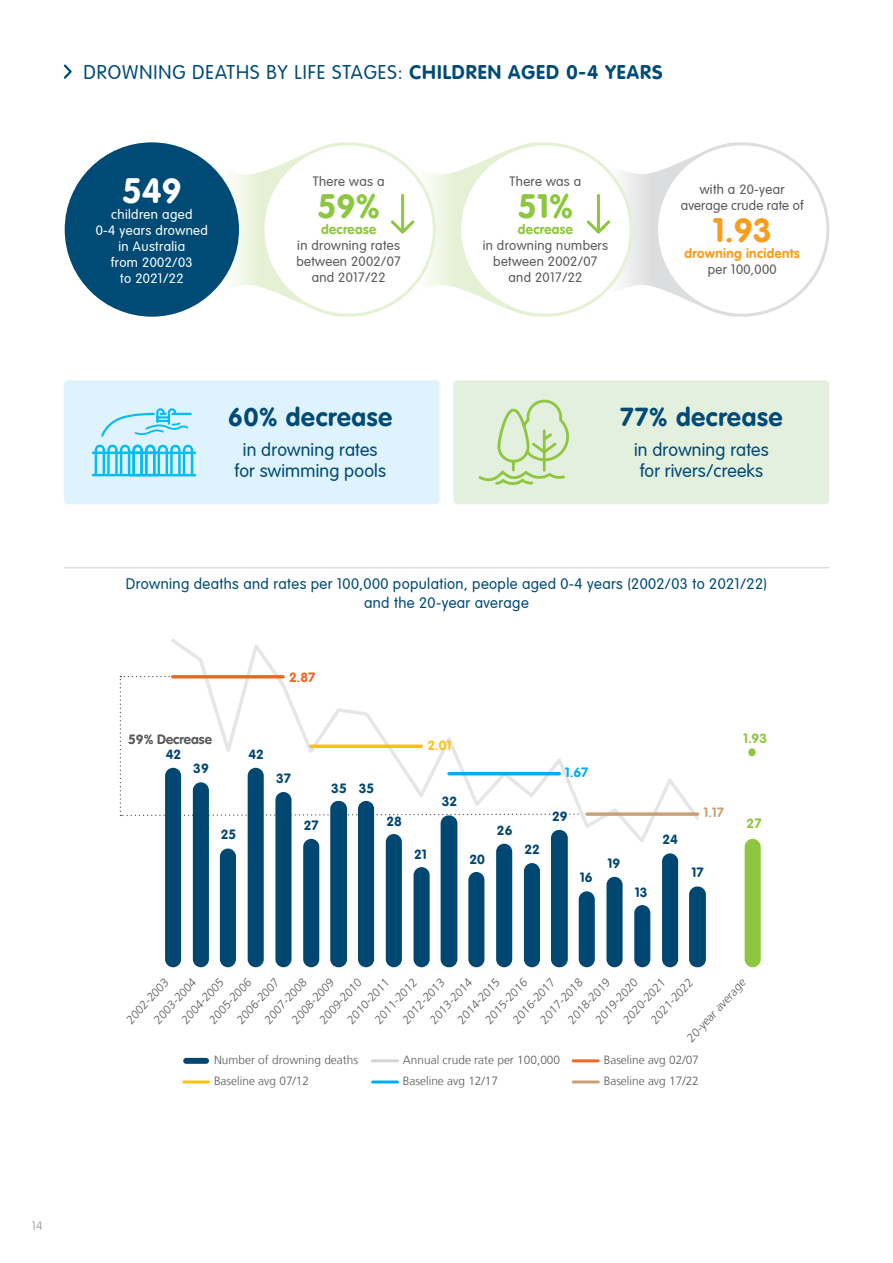
<style>
.page{position:relative;width:893px;height:1263px;background:#fff}
.page>*{position:absolute;margin:0;border:0;box-sizing:border-box;transform-origin:0 0}
.t1{font:700 34.5px "VAG Rounded LT Pro";color:#fff}
.t2{font:700 33.3px "VAG Rounded LT Pro";color:#8dc63f}
.t3{font:700 33.3px "VAG Rounded LT Pro";color:#f99d1c}
.t4{font:700 25.5px "VAG Rounded LT Pro";letter-spacing:.03em;color:#004b76}
.t5{font:300 19.5px "VAG Rounded LT Pro";letter-spacing:.05em;color:#004b76}
.t6{font:300 18px/21px "VAG Rounded LT Pro";letter-spacing:.01em;color:#004b76;text-align:center}
.t7{font:300 15px/19.5px "VAG Rounded LT Pro";letter-spacing:.025em;color:#004b76;text-align:center}
.t8{font:300 13.35px/15.9px "VAG Rounded LT Pro";letter-spacing:.025em;color:#58595b;text-align:center}
.t9{font:300 13.35px/15.9px "VAG Rounded LT Pro";letter-spacing:.03em;color:#fff;text-align:center}
.t10{font:700 13.35px "VAG Rounded LT Pro";letter-spacing:.025em;color:#f99d1c}
.t11{font:700 13.35px "VAG Rounded LT Pro";letter-spacing:.025em;color:#8dc63f}
.t12{font:700 13.2px "VAG Rounded LT Pro";color:#004772}
.t13{font:700 13.2px "VAG Rounded LT Pro";color:#58595b}
.t14{font:700 13.2px "VAG Rounded LT Pro";color:#8dc63f}
.t15{font:700 13.2px "VAG Rounded LT Pro";color:#f26522}
.t16{font:700 13.2px "VAG Rounded LT Pro";color:#ffc20e}
.t17{font:700 13.2px "VAG Rounded LT Pro";color:#00aeef}
.t18{font:700 13.2px "VAG Rounded LT Pro";color:#c9a179}
.t19{font:300 12px "VAG Rounded LT Pro";color:#a7a9ac}
.t20{font:300 11.85px "Frutiger LT";color:#595a5a}
.s1{font-weight:700}
</style>
<div class="page">
<svg style="left:165px;top:769px;width:541px;height:198px"></svg>
<svg style="left:168px;top:639px;width:534px;height:208px"></svg>
<hr style="left:173px;top:675px;width:110px;height:3px;background:#f26522">
<svg style="left:311px;top:744px;width:110px;height:4px"></svg>
<hr style="left:449px;top:772px;width:110px;height:3px;background:#00aeef">
<svg style="left:587px;top:812px;width:110px;height:4px"></svg>
<div style="left:183px;top:1058px;width:26px;height:6px;background:#004772;border-radius:3px"></div>
<hr style="left:372px;top:1059px;width:26px;height:3px;background:#d1d3d4">
<svg style="left:381px;top:1057px;width:7px;height:7px"></svg>
<hr style="left:573px;top:1059px;width:25px;height:3px;background:#f26522">
<hr style="left:184px;top:1080px;width:25px;height:3px;background:#ffc20e">
<hr style="left:372px;top:1080px;width:26px;height:3px;background:#00aeef">
<hr style="left:573px;top:1080px;width:25px;height:3px;background:#c9a179">
<div style="left:745px;top:839px;width:16px;height:128px;background:#8dc63f;border-radius:8px"></div>
<div style="left:748px;top:748px;width:8px;height:8px;background:#8dc63f;border-radius:50%"></div>
<div style="left:64px;top:380px;width:376px;height:124px;background:#def3fd;border-radius:4px"></div>
<div style="left:453px;top:380px;width:376px;height:124px;background:#e4f0de;border-radius:4px"></div>
<svg style="left:63px;top:64px;width:9px;height:15px"></svg>
<hr style="left:65px;top:567px;width:763px;height:1px;background:#dcddde">
<svg style="left:161px;top:142px;width:572px;height:175px"></svg>
<div style="left:66px;top:144px;width:171px;height:171px;background:#004b76;border-radius:50%"></div>
<div style="left:657px;top:144px;width:171px;height:171px;background:#fff;border-radius:50%"></div>
<svg style="left:478px;top:399px;width:91px;height:86px"></svg>
<hr style="left:92px;top:474px;width:66px;height:2px;background:#00bdf2">
<hr style="left:92px;top:451px;width:66px;height:3px;background:#00bdf2">
<svg style="left:95px;top:445px;width:98px;height:29px"></svg>
<hr style="left:130px;top:474px;width:66px;height:2px;background:#00bdf2">
<hr style="left:130px;top:452px;width:66px;height:2px;background:#00bdf2">
<svg style="left:101px;top:408px;width:91px;height:29px"></svg>
<h3 class="t5" style="left:83px;top:61px;width:581px">DROWNING DEATHS BY LIFE STAGES: <span class="s1">CHILDREN AGED 0-4 YEARS</span></h3>
<h1 class="t1" style="left:122px;top:169px;width:61px">549</h1>
<p class="t9" style="left:96px;top:207px;width:114px">children aged<br>0-4 years drowned in Australia<br>from 2002/03<br>to 2021/22</p>
<p class="t8" style="left:313px;top:174px;width:73px">There was a</p>
<h2 class="t2" style="left:318px;top:185px;width:64px">59%</h2>
<p class="t11" style="left:321px;top:221px;width:57px">decrease</p>
<p class="t8" style="left:296px;top:238px;width:106px">in drowning rates between 2002/07 and 2017/22</p>
<p class="t8" style="left:510px;top:174px;width:73px">There was a</p>
<h2 class="t2" style="left:518px;top:185px;width:57px">51%</h2>
<p class="t11" style="left:518px;top:221px;width:57px">decrease</p>
<p class="t8" style="left:483px;top:238px;width:127px">in drowning numbers between 2002/07 and 2017/22</p>
<p class="t8" style="left:681px;top:182px;width:124px">with a 20-year average crude rate of</p>
<h2 class="t3" style="left:712px;top:209px;width:61px">1.93</h2>
<p class="t10" style="left:684px;top:245px;width:117px">drowning incidents</p>
<p class="t8" style="left:708px;top:262px;width:70px">per 100,000</p>
<h3 class="t4" style="left:228px;top:401px;width:165px">60% decrease</h3>
<h3 class="t6" style="left:234px;top:439px;width:153px">in drowning rates for swimming pools</h3>
<h3 class="t4" style="left:620px;top:401px;width:164px">77% decrease</h3>
<h3 class="t6" style="left:634px;top:439px;width:136px">in drowning rates for rivers/creeks</h3>
<p class="t7" style="left:126px;top:574px;width:643px">Drowning deaths and rates per 100,000 population, people aged 0-4 years (2002/03 to 2021/22) and the 20-year average</p>
<p class="t15" style="left:289px;top:668px;width:28px">2.87</p>
<p class="t13" style="left:128px;top:731px;width:85px">59% Decrease</p>
<p class="t12" style="left:166px;top:746px;width:17px">42</p>
<p class="t12" style="left:193px;top:760px;width:17px">39</p>
<p class="t12" style="left:248px;top:746px;width:17px">42</p>
<p class="t12" style="left:276px;top:770px;width:16px">37</p>
<p class="t12" style="left:221px;top:826px;width:17px">25</p>
<p class="t12" style="left:304px;top:817px;width:16px">27</p>
<p class="t12" style="left:331px;top:779px;width:45px">35 35</p>
<p class="t16" style="left:428px;top:737px;width:26px">2.01</p>
<p class="t12" style="left:386px;top:813px;width:17px">28</p>
<p class="t12" style="left:414px;top:846px;width:14px">21</p>
<p class="t12" style="left:442px;top:793px;width:17px">32</p>
<p class="t17" style="left:565px;top:764px;width:25px">1.67</p>
<p class="t12" style="left:469px;top:850px;width:17px">20</p>
<p class="t12" style="left:497px;top:821px;width:17px">26</p>
<p class="t12" style="left:525px;top:841px;width:17px">22</p>
<p class="t12" style="left:552px;top:808px;width:17px">29</p>
<p class="t12" style="left:580px;top:869px;width:14px">16</p>
<p class="t12" style="left:607px;top:855px;width:14px">19</p>
<p class="t12" style="left:635px;top:884px;width:14px">13</p>
<p class="t12" style="left:663px;top:831px;width:17px">24</p>
<p class="t18" style="left:703px;top:804px;width:22px">1.17</p>
<p class="t12" style="left:691px;top:864px;width:14px">17</p>
<p class="t14" style="left:743px;top:730px;width:26px">1.93</p>
<p class="t14" style="left:747px;top:815px;width:16px">27</p>
<p class="t20" style="left:151px;top:1018px;width:58px;rotate:-48deg">2003-2004</p>
<p class="t20" style="left:427px;top:1018px;width:58px;rotate:-48deg">2013-2014</p>
<p class="t20" style="left:261px;top:1018px;width:58px;rotate:-48deg">2007-2008</p>
<p class="t20" style="left:537px;top:1018px;width:58px;rotate:-48deg">2017-2018</p>
<p class="t20" style="left:317px;top:1018px;width:58px;rotate:-48deg">2009-2010</p>
<p class="t20" style="left:592px;top:1018px;width:58px;rotate:-48deg">2019-2020</p>
<p class="t20" style="left:206px;top:1018px;width:58px;rotate:-48deg">2005-2006</p>
<p class="t20" style="left:482px;top:1018px;width:58px;rotate:-48deg">2015-2016</p>
<p class="t20" style="left:289px;top:1018px;width:58px;rotate:-48deg">2008-2009</p>
<p class="t20" style="left:565px;top:1018px;width:58px;rotate:-48deg">2018-2019</p>
<p class="t20" style="left:179px;top:1018px;width:58px;rotate:-48deg">2004-2005</p>
<p class="t20" style="left:455px;top:1018px;width:58px;rotate:-48deg">2014-2015</p>
<p class="t20" style="left:234px;top:1018px;width:58px;rotate:-48deg">2006-2007</p>
<p class="t20" style="left:510px;top:1018px;width:58px;rotate:-48deg">2016-2017</p>
<p class="t20" style="left:123px;top:1018px;width:58px;rotate:-48deg">2002-2003</p>
<p class="t20" style="left:399px;top:1018px;width:58px;rotate:-48deg">2012-2013</p>
<p class="t20" style="left:372px;top:1018px;width:58px;rotate:-48deg">2011-2012</p>
<p class="t20" style="left:648px;top:1018px;width:58px;rotate:-48deg">2021-2022</p>
<p class="t20" style="left:344px;top:1018px;width:58px;rotate:-48deg">2010-2011</p>
<p class="t20" style="left:620px;top:1018px;width:58px;rotate:-48deg">2020-2021</p>
<p class="t20" style="left:684px;top:1036px;width:83px;rotate:-48deg">20-year average</p>
<p class="t20" style="left:214px;top:1053px;width:146px">Number of drowning deaths</p>
<p class="t20" style="left:403px;top:1053px;width:159px">Annual crude rate per 100,000</p>
<p class="t20" style="left:604px;top:1053px;width:97px">Baseline avg 02/07</p>
<p class="t20" style="left:214px;top:1074px;width:97px">Baseline avg 07/12</p>
<p class="t20" style="left:403px;top:1074px;width:97px">Baseline avg 12/17</p>
<p class="t20" style="left:604px;top:1074px;width:97px">Baseline avg 17/22</p>
<p class="t19" style="left:32px;top:1218px;width:12px">14</p>
</div>
